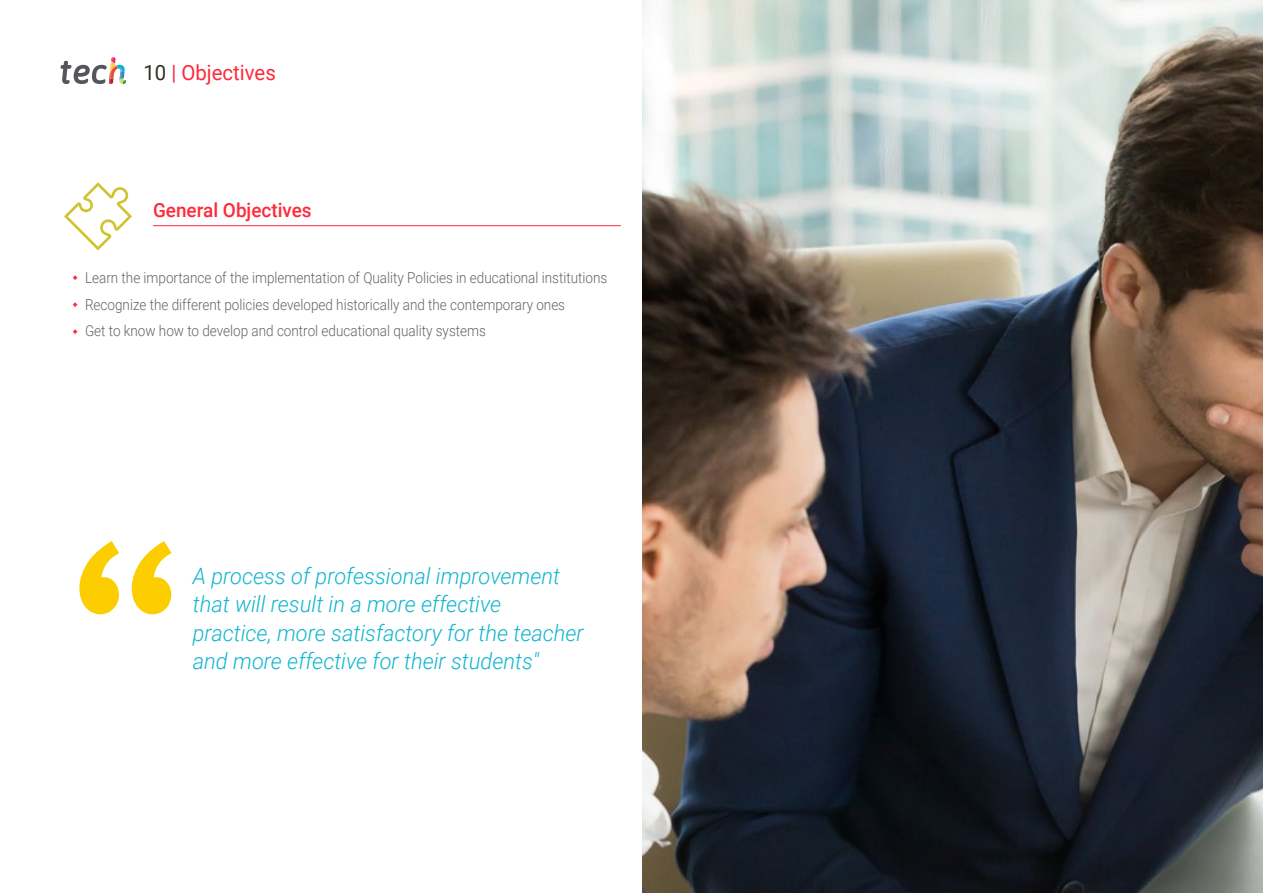
<style>
.page{position:relative;width:1263px;height:893px;background:#fff}
.page>*{position:absolute;margin:0;border:0;box-sizing:border-box;transform-origin:0 0}
.t1{font:italic 300 22.5px/28.5px "Roboto";color:#0fb6cf}
.t2{font:21px "Roboto";color:#ff293a}
.t3{font:500 19.5px "Roboto";color:#ff293a}
.t4{font:300 15px/26.7px "Roboto";color:#61646a;scale:.9 1}
.s1{color:#312e20}
</style>
<div class="page">
<hr style="left:153px;top:225px;width:468px;height:1px;background:#ff293a">
<svg style="left:64px;top:182px;width:68px;height:68px"></svg>
<svg style="left:61px;top:57px;width:65px;height:27px"></svg>
<svg style="left:79px;top:541px;width:93px;height:73px"></svg>
<img style="left:642px;top:0;width:621px;height:893px">
<h2 class="t2" style="left:144px;top:57px;width:134px"><span class="s1">10</span> | Objectives</h2>
<h3 class="t3" style="left:153px;top:197px;width:160px">General Objectives</h3>
<p class="t4" style="left:85px;top:264px;width:582px">Learn the importance of the implementation of Quality Policies in educational institutions<br>Recognize the different policies developed historically and the contemporary ones<br>Get to know how to develop and control educational quality systems</p>
<h1 class="t1" style="left:193px;top:560px;width:392px">A process of professional improvement that will result in a more effective practice, more satisfactory for the teacher and more effective for their students"</h1>
</div>
